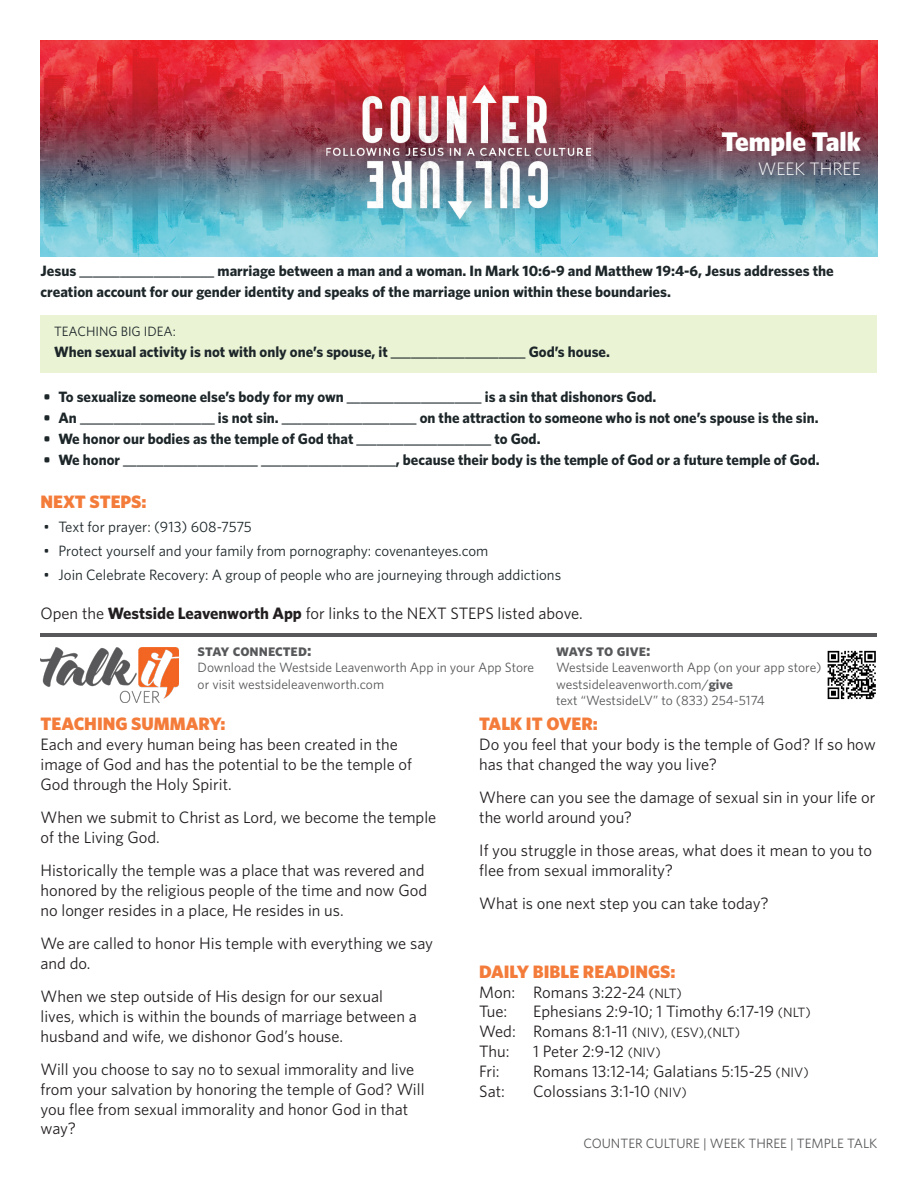
<style>
.page{position:relative;width:918px;height:1188px;background:#fff}
.page>*{position:absolute;margin:0;border:0;box-sizing:border-box;transform-origin:0 0}
.t1{font:900 27px "Whitney HTF";color:#fff}
.H2_Orange{font:900 18px "Whitney HTF";color:#f47c3b}
.H2_Orange_after_list{font:900 18px "Whitney HTF";color:#f47c3b}
.t2{font:300 18px "Whitney HTF";color:#fff}
.TIO-paragraph{font:16.5px/19.8px "Whitney HTF";color:#231f20}
.TIO-Scriptures{font:16.5px "Whitney HTF";color:#231f20}
.Connect_Heading{font:16.5px "Whitney HTF Bold SC";letter-spacing:-.01em;color:#57585a}
.Fillin_Bold{font:700 15px/21px "Whitney HTF";color:#1d2629}
.t3{font:15px "Whitney HTF";color:#1d2629}
.Teaching_Big_Idea{font:700 15px "Whitney HTF";color:#1d2629}
.connect_text{font:13.5px/16.2px "Whitney HTF";color:#57585a}
.TIO-Scriptures-2{font:13.5px "Whitney HTF";color:#231f20}
.Teaching_Big_Idea_He{font:13.5px "Whitney HTF";color:#1d2629}
.s1{font-weight:700}
.s2{font-size:13.5px}
.s3{font-size:16.5px}
</style>
<div class="page">
<img style="left:40px;top:40px;width:838px;height:216px">
<div style="left:40px;top:315px;width:838px;height:23px;background:#eaf3d4"></div>
<div style="left:40px;top:330px;width:838px;height:43px;background:#eaf3d4"></div>
<hr style="left:40px;top:633px;width:838px;height:3px;background:#58585a">
<img style="left:40px;top:648px;width:138px;height:55px">
<div style="left:826px;top:649px;width:52px;height:52px;background:linear-gradient(to right,#f0f0f0,#fafafa)"></div>
<svg style="left:828px;top:651px;width:48px;height:48px"></svg>
<h1 class="t1" style="left:721px;top:125px;width:141px">Temple Talk</h1>
<p class="t2" style="left:758px;top:158px;width:105px">WEEK THREE</p>
<p class="Fillin_Bold" style="left:40px;top:260px;width:795px">Jesus ____________________ marriage between a man and a woman. In Mark 10:6-9 and Matthew 19:4-6, Jesus addresses the creation account for our gender identity and speaks of the marriage union within these boundaries.</p>
<p class="Teaching_Big_Idea_He" style="left:54px;top:323px;width:123px">TEACHING BIG IDEA:</p>
<p class="Teaching_Big_Idea" style="left:54px;top:343px;width:557px">When sexual activity is not with only one’s spouse, it ____________________ God’s house.</p>
<p class="Fillin_Bold" style="left:44px;top:386px;width:614px">• To sexualize someone else’s body for my own ____________________ is a sin that dishonors God.</p>
<p class="Fillin_Bold" style="left:44px;top:407px;width:777px">• An ____________________ is not sin. ____________________ on the attraction to someone who is not one’s spouse is the sin.</p>
<p class="Fillin_Bold" style="left:44px;top:428px;width:499px">• We honor our bodies as the temple of God that ____________________ to God.</p>
<p class="Fillin_Bold" style="left:44px;top:449px;width:778px">• We honor ____________________ ____________________, because their body is the temple of God or a future temple of God.</p>
<p class="H2_Orange_after_list" style="left:40px;top:490px;width:108px">NEXT STEPS:</p>
<p class="t3" style="left:44px;top:517px;width:210px">• Text for prayer: (913) 608-7575</p>
<p class="t3" style="left:44px;top:541px;width:446px">• Protect yourself and your family from pornography: covenanteyes.com</p>
<p class="t3" style="left:44px;top:565px;width:519px">• Join Celebrate Recovery: A group of people who are journeying through addictions</p>
<p class="TIO-paragraph" style="left:40px;top:603px;width:544px">Open the <span class="s1">Westside Leavenworth App</span> for links to the NEXT STEPS listed above.</p>
<p class="Connect_Heading" style="left:198px;top:640px;width:115px">stay connected:</p>
<p class="connect_text" style="left:198px;top:659px;width:338px">Download the Westside Leavenworth App in your App Store or visit westsideleavenworth.com</p>
<p class="Connect_Heading" style="left:556px;top:640px;width:96px">ways to give:</p>
<p class="connect_text" style="left:556px;top:659px;width:267px">Westside Leavenworth App (on your app store) westsideleavenworth.com/<span class="s1">give</span></p>
<p class="connect_text" style="left:556px;top:692px;width:210px">text “WestsideLV” to (833) 254-5174</p>
<p class="H2_Orange" style="left:40px;top:713px;width:187px">TEACHING SUMMARY:</p>
<p class="TIO-paragraph" style="left:40px;top:734px;width:373px">Each and every human being has been created in the image of God and has the potential to be the temple of<br>God through the Holy Spirit.</p>
<p class="TIO-paragraph" style="left:40px;top:807px;width:397px">When we submit to Christ as Lord, we become the temple of the Living God.</p>
<p class="TIO-paragraph" style="left:40px;top:860px;width:388px">Historically the temple was a place that was revered and honored by the religious people of the time and now God no longer resides in a place, He resides in us.</p>
<p class="TIO-paragraph" style="left:40px;top:933px;width:394px">We are called to honor His temple with everything we say and do.</p>
<p class="TIO-paragraph" style="left:40px;top:986px;width:378px">When we step outside of His design for our sexual lives, which is within the bounds of marriage between a husband and wife, we dishonor God’s house.</p>
<p class="TIO-paragraph" style="left:40px;top:1059px;width:386px">Will you choose to say no to sexual immorality and live from your salvation by honoring the temple of God? Will you flee from sexual immorality and honor God in that way?</p>
<p class="H2_Orange" style="left:479px;top:713px;width:120px">TALK IT OVER:</p>
<p class="TIO-paragraph" style="left:479px;top:734px;width:398px">Do you feel that your body is the temple of God? If so how has that changed the way you live?</p>
<p class="TIO-paragraph" style="left:479px;top:787px;width:398px">Where can you see the damage of sexual sin in your life or the world around you?</p>
<p class="TIO-paragraph" style="left:479px;top:840px;width:394px">If you struggle in those areas, what does it mean to you to flee from sexual immorality?</p>
<p class="TIO-paragraph" style="left:479px;top:893px;width:291px">What is one next step you can take today?</p>
<p class="H2_Orange" style="left:479px;top:961px;width:198px">DAILY BIBLE READINGS:</p>
<p class="TIO-Scriptures" style="left:479px;top:982px;width:204px">Mon: Romans 3:22-24 <span class="s2">(NLT)</span></p>
<p class="TIO-Scriptures" style="left:479px;top:1002px;width:30px">Tue:</p>
<p class="TIO-Scriptures" style="left:533px;top:1002px;width:279px">Ephesians 2:9-10; 1 Timothy 6:17-19 <span class="s2">(NLT)</span></p>
<p class="TIO-Scriptures-2" style="left:479px;top:1025px;width:262px"><span class="s3">Wed: Romans 8:1-11</span> (NIV), (ESV),(NLT)</p>
<p class="TIO-Scriptures" style="left:479px;top:1042px;width:32px">Thu:</p>
<p class="TIO-Scriptures" style="left:533px;top:1042px;width:129px">1 Peter 2:9-12 <span class="s2">(NIV)</span></p>
<p class="TIO-Scriptures" style="left:479px;top:1061px;width:22px">Fri:</p>
<p class="TIO-Scriptures" style="left:533px;top:1061px;width:277px">Romans 13:12-14; Galatians 5:15-25 <span class="s2">(NIV)</span></p>
<p class="TIO-Scriptures" style="left:479px;top:1081px;width:27px">Sat:</p>
<p class="TIO-Scriptures" style="left:533px;top:1081px;width:155px">Colossians 3:1-10 <span class="s2">(NIV)</span></p>
<p class="connect_text" style="left:583px;top:1134px;width:296px">COUNTER CULTURE | WEEK THREE | TEMPLE TALK</p>
</div>
